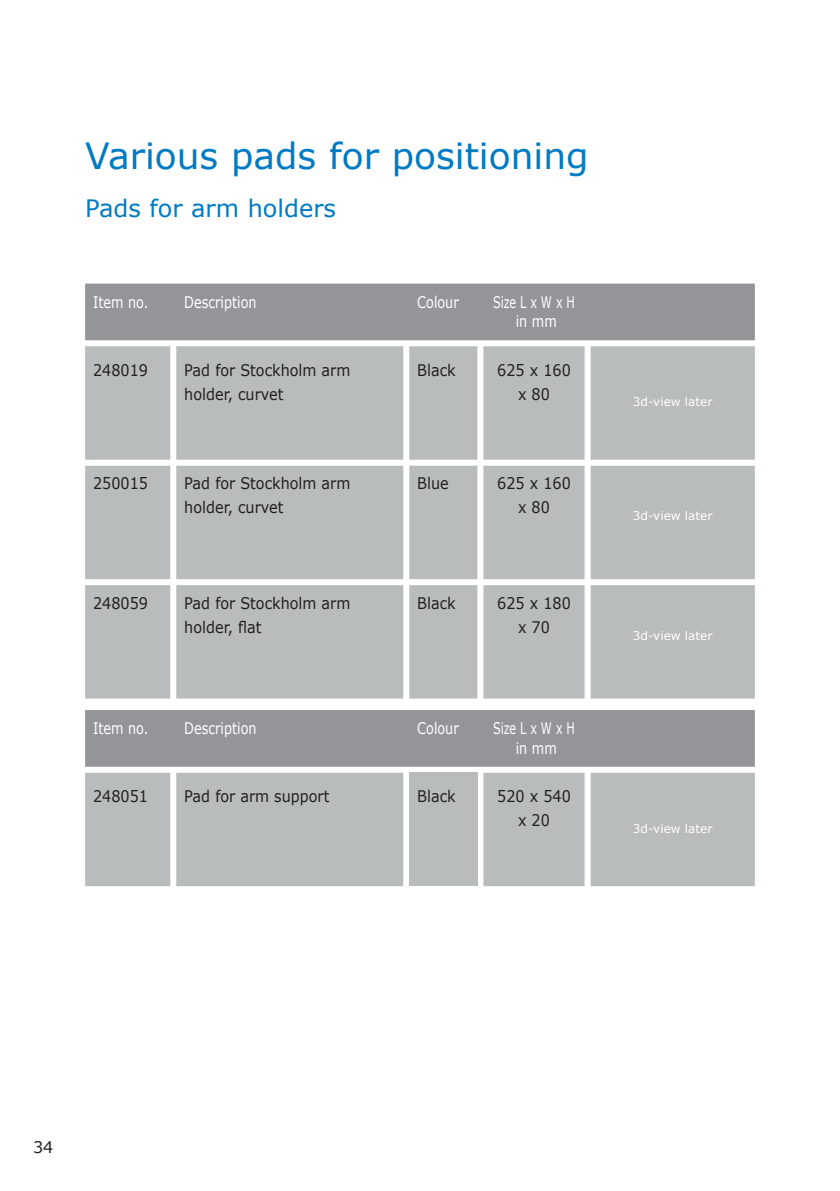
<style>
.page{position:relative;width:840px;height:1191px;background:#fff}
.page>*{position:absolute;margin:0;border:0;box-sizing:border-box;transform-origin:0 0}
.t1{font:36px "Verdana";color:#007ac2}
.t2{font:24px "Verdana";color:#007ac2}
.t3{font:16px/24px "Verdana";color:#231f20;text-align:center;scale:.9 1}
.t4{font:16px "Verdana";color:#fff;scale:.8 1}
.t5{font:16px/19.2px "Verdana";color:#fff;text-align:center;scale:.7 1}
.t6{font:16px "Verdana";color:#231f20}
.t7{font:12px "Verdana";color:#fff}
</style>
<div class="page">
<div style="left:85px;top:283px;width:669px;height:57px;background:#939598"></div>
<svg style="left:85px;top:346px;width:669px;height:352px;fill:#b9bcbc"></svg>
<div style="left:409px;top:346px;width:68px;height:352px;background:#b9bcbc"></div>
<div style="left:85px;top:710px;width:669px;height:56px;background:#939598"></div>
<div style="left:85px;top:772px;width:669px;height:114px;background:#b9bcbc"></div>
<div style="left:409px;top:772px;width:68px;height:114px;background:#b9bcbc"></div>
<h1 class="t1" style="left:85px;top:133px;width:504px">Various pads for positioning</h1>
<h2 class="t2" style="left:85px;top:193px;width:252px">Pads for arm holders</h2>
<p class="t4" style="left:93px;top:292px;width:71px">Item no.</p>
<p class="t4" style="left:184px;top:292px;width:92px">Description</p>
<p class="t4" style="left:417px;top:292px;width:53px">Colour</p>
<p class="t5" style="left:492px;top:293px;width:118px">Size L x W x H in mm</p>
<p class="t3" style="left:93px;top:358px;width:63px">248019</p>
<p class="t3" style="left:184px;top:358px;width:186px;text-align:left">Pad for Stockholm arm holder, curvet</p>
<p class="t3" style="left:417px;top:358px;width:44px">Black</p>
<p class="t3" style="left:497px;top:358px;width:83px">625 x 160 x 80</p>
<p class="t3" style="left:93px;top:472px;width:63px">250015</p>
<p class="t3" style="left:184px;top:472px;width:186px;text-align:left">Pad for Stockholm arm holder, curvet</p>
<p class="t3" style="left:417px;top:472px;width:37px">Blue</p>
<p class="t3" style="left:497px;top:472px;width:83px">625 x 160 x 80</p>
<p class="t3" style="left:93px;top:591px;width:63px">248059</p>
<p class="t3" style="left:184px;top:591px;width:186px;text-align:left">Pad for Stockholm arm holder, flat</p>
<p class="t3" style="left:417px;top:591px;width:44px">Black</p>
<p class="t3" style="left:497px;top:591px;width:83px">625 x 180 x 70</p>
<p class="t4" style="left:93px;top:718px;width:71px">Item no.</p>
<p class="t4" style="left:184px;top:718px;width:92px">Description</p>
<p class="t4" style="left:417px;top:718px;width:53px">Colour</p>
<p class="t5" style="left:492px;top:719px;width:118px">Size L x W x H in mm</p>
<p class="t3" style="left:93px;top:784px;width:63px">248051</p>
<p class="t3" style="left:184px;top:784px;width:163px">Pad for arm support</p>
<p class="t3" style="left:417px;top:784px;width:44px">Black</p>
<p class="t3" style="left:497px;top:784px;width:83px">520 x 540 x 20</p>
<p class="t7" style="left:632px;top:394px;width:81px">3d-view later</p>
<p class="t7" style="left:632px;top:508px;width:81px">3d-view later</p>
<p class="t7" style="left:632px;top:627px;width:81px">3d-view later</p>
<p class="t7" style="left:632px;top:821px;width:81px">3d-view later</p>
<p class="t6" style="left:33px;top:1137px;width:22px">34</p>
</div>
